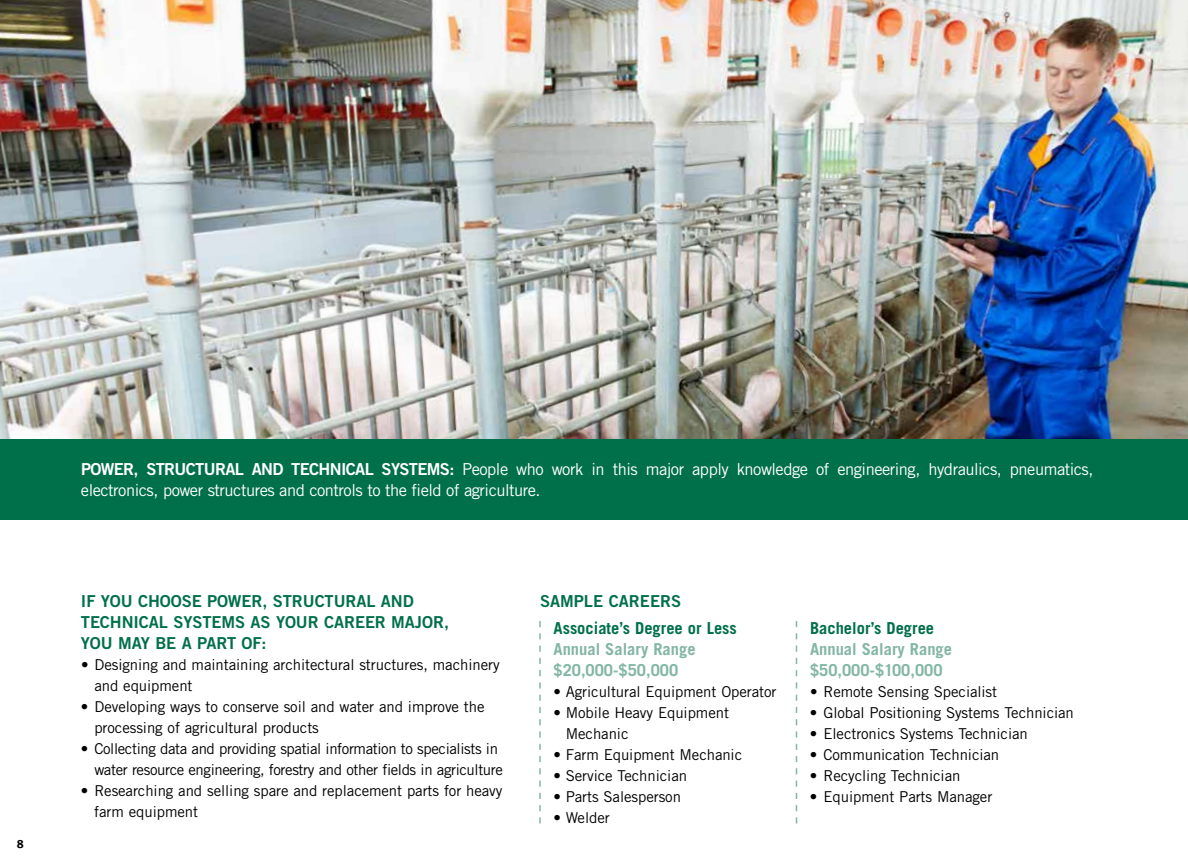
<style>
.page{position:relative;width:1188px;height:864px;background:#fff}
.page>*{position:absolute;margin:0;border:0;box-sizing:border-box;transform-origin:0 0}
.t1{font:16.5px/21px "Trade Gothic";letter-spacing:-.03em;color:#fff}
.t2{font:16.5px "Trade Gothic Bold Two";letter-spacing:-.005em;color:#00704a}
.t3{font:700 16.5px/21px "Trade Gothic";color:#83b6a4}
.t4{font:700 16.5px "Trade Gothic";color:#00704a}
.t5{font:16.5px "Trade Gothic Bold Two";letter-spacing:-.04em;color:#fff}
.t6{font:15px/21px "Trade Gothic";letter-spacing:-.005em;color:#000}
.t7{font:15px/21px "Trade Gothic";letter-spacing:-.025em;color:#000}
.t8{font:700 12px "Meta";color:#000}
.s1{font-family:"Trade Gothic Bold Two"}
</style>
<div class="page">
<img style="left:0;top:0;width:1188px;height:439px">
<div style="left:0;top:439px;width:1188px;height:81px;background:#00704a"></div>
<svg style="left:539px;top:621px;width:2px;height:203px"></svg>
<svg style="left:796px;top:621px;width:1px;height:203px"></svg>
<p class="t8" style="left:17px;top:837px;width:8px">8</p>
<p class="t1" style="left:81px;top:459px;width:1014px;text-indent:274px"><span class="s1">AL SYSTEMS:</span> People who work in this major apply knowledge of engineering, hydraulics, pneumatics, electronics, power structures and controls to the field of agriculture.</p>
<p class="t5" style="left:81px;top:459px;width:95px">POWER , STRUC</p>
<p class="t5" style="left:195px;top:459px;width:115px">TURAL AND TECHNIC</p>
<p class="t2" style="left:81px;top:591px;width:223px">IF YOU CHOOSE POWER, STRUC</p>
<p class="t2" style="left:325px;top:591px;width:78px">TURAL AND</p>
<p class="t2" style="left:81px;top:612px;width:20px">TECHNIC</p>
<p class="t2" style="left:149px;top:612px;width:302px">AL SYSTEMS AS YOUR CAREER MAJOR,</p>
<p class="t2" style="left:81px;top:633px;width:49px">YOU MAY</p>
<p class="t2" style="left:155px;top:633px;width:113px">BE A PART OF:</p>
<p class="t6" style="left:94px;top:654px;width:407px;text-indent:-13px">• Designing and maintaining architectural structures, machinery and equipment</p>
<p class="t6" style="left:94px;top:696px;width:392px;text-indent:-13px">• Developing ways to conserve soil and water and improve the processing of agricultural products</p>
<p class="t7" style="left:94px;top:738px;width:410px;text-indent:-13px">• Collecting data and providing spatial information to specialists in water resource engineering, forestry and other fields in agriculture</p>
<p class="t6" style="left:94px;top:780px;width:410px;text-indent:-13px">• Researching and selling spare and replacement parts for heavy farm equipment</p>
<p class="t2" style="left:540px;top:591px;width:12px">SAMP</p>
<p class="t2" style="left:584px;top:591px;width:97px">LE CAREERS</p>
<p class="t4" style="left:554px;top:618px;width:185px">Associate’s Degree or Less</p>
<p class="t3" style="left:554px;top:638px;width:144px">Annual Salary Range $20,000-$50,000</p>
<p class="t6" style="left:554px;top:681px;width:225px">• Agricultural Equipment Operator</p>
<p class="t6" style="left:566px;top:702px;width:165px;text-indent:-12px">• Mobile Heavy Equipment<br>Mechanic</p>
<p class="t6" style="left:553px;top:744px;width:190px">• Farm Equipment Mechanic</p>
<p class="t6" style="left:553px;top:765px;width:135px">• Service Technician</p>
<p class="t6" style="left:553px;top:786px;width:129px">• Parts Salesperson</p>
<p class="t6" style="left:553px;top:807px;width:58px">• Welder</p>
<p class="t4" style="left:810px;top:618px;width:126px">Bachelor’s Degree</p>
<p class="t3" style="left:810px;top:638px;width:144px">Annual Salary Range $50,000-$100,000</p>
<p class="t6" style="left:810px;top:681px;width:189px">• Remote Sensing Specialist</p>
<p class="t6" style="left:810px;top:702px;width:265px">• Global Positioning Systems Technician</p>
<p class="t6" style="left:810px;top:723px;width:219px">• Electronics Systems Technician</p>
<p class="t6" style="left:810px;top:744px;width:191px">• Communication Technician</p>
<p class="t6" style="left:810px;top:765px;width:152px">• Recycling Technician</p>
<p class="t6" style="left:810px;top:786px;width:184px">• Equipment Parts Manager</p>
</div>
